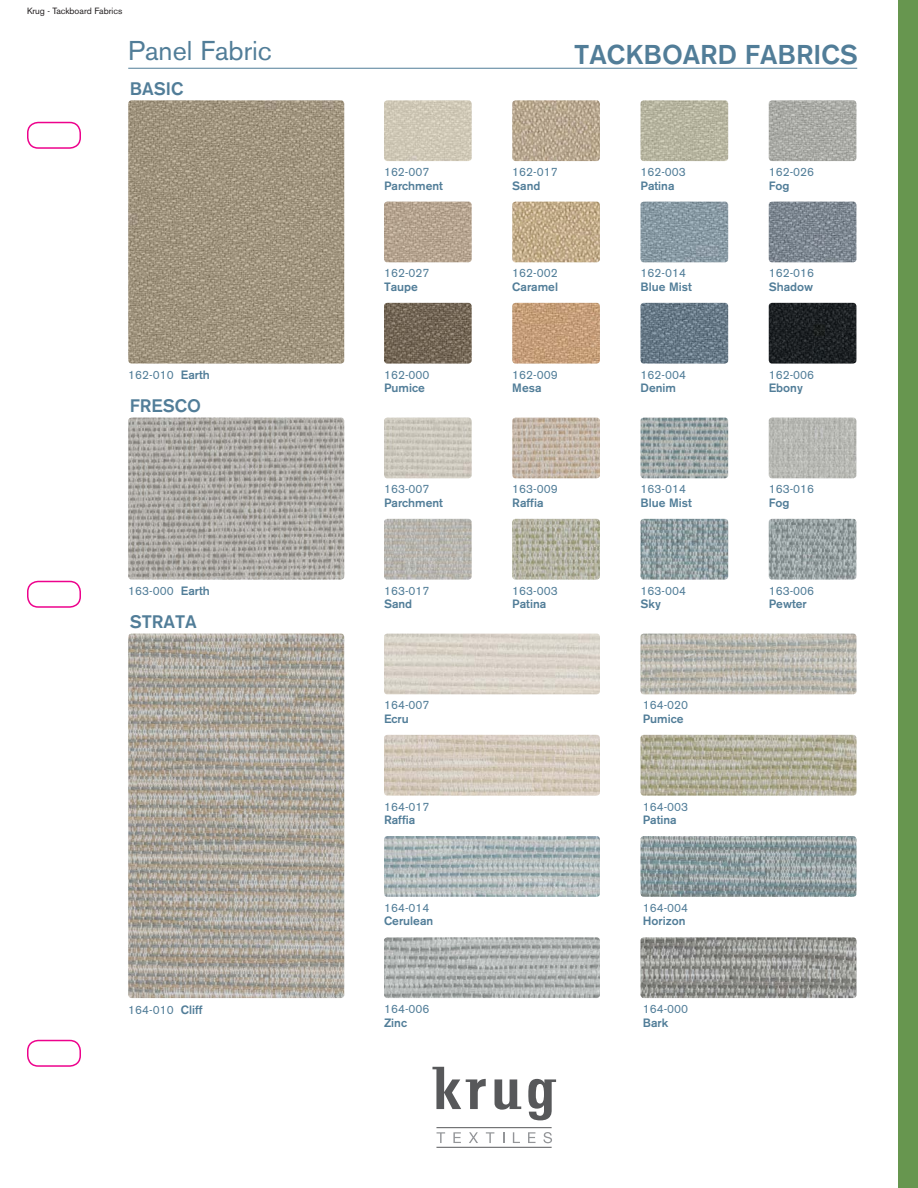
<style>
.page{position:relative;width:918px;height:1188px;background:#fff}
.page>*{position:absolute;margin:0;border:0;box-sizing:border-box;transform-origin:0 0}
.t1{font:500 27px "Akzidenz Grotesk BE";color:#517d98}
.t2{font:27px "Akzidenz Grotesk BE";color:#517d98}
.t3{font:500 18px "Akzidenz Grotesk BE";color:#517d98}
.t4{font:12px "Akzidenz Grotesk BE";color:#517d98}
.t5{font:500 12px "Akzidenz Grotesk BE";color:#517d98}
.t6{font:9px "Akzidenz Grotesk BE";color:#231f20}
.s1{font-weight:500}
</style>
<div class="page">
<img style="left:128px;top:100px;width:216px;height:264px">
<img style="left:384px;top:100px;width:88px;height:61px">
<img style="left:512px;top:100px;width:88px;height:61px">
<img style="left:640px;top:100px;width:88px;height:61px">
<img style="left:769px;top:100px;width:87px;height:61px">
<img style="left:384px;top:202px;width:88px;height:60px">
<img style="left:512px;top:202px;width:88px;height:60px">
<img style="left:640px;top:202px;width:88px;height:60px">
<img style="left:769px;top:202px;width:87px;height:60px">
<img style="left:384px;top:303px;width:88px;height:61px">
<img style="left:512px;top:303px;width:88px;height:61px">
<img style="left:640px;top:303px;width:88px;height:61px">
<img style="left:769px;top:303px;width:87px;height:61px">
<img style="left:384px;top:418px;width:88px;height:60px">
<img style="left:512px;top:418px;width:88px;height:60px">
<img style="left:640px;top:418px;width:88px;height:60px">
<img style="left:769px;top:418px;width:87px;height:60px">
<img style="left:384px;top:519px;width:88px;height:61px">
<img style="left:512px;top:519px;width:88px;height:61px">
<img style="left:640px;top:519px;width:88px;height:61px">
<img style="left:769px;top:519px;width:87px;height:61px">
<img style="left:384px;top:634px;width:216px;height:60px">
<img style="left:640px;top:634px;width:216px;height:60px">
<img style="left:384px;top:735px;width:216px;height:61px">
<img style="left:640px;top:735px;width:216px;height:61px">
<img style="left:384px;top:836px;width:216px;height:61px">
<img style="left:640px;top:836px;width:216px;height:61px">
<img style="left:384px;top:937px;width:216px;height:61px">
<img style="left:640px;top:937px;width:216px;height:61px">
<div style="left:27px;top:581px;width:54px;height:27px;border:2px solid #ed028c;border-radius:10px"></div>
<div style="left:27px;top:1040px;width:54px;height:27px;border:2px solid #ed028c;border-radius:10px"></div>
<div style="left:27px;top:122px;width:54px;height:27px;border:2px solid #ed028c;border-radius:10px"></div>
<hr style="left:128px;top:68px;width:729px;height:1px;background:#517d98">
<div style="left:898px;top:0;width:20px;height:1188px;background:#67964f"></div>
<img style="left:128px;top:418px;width:216px;height:162px">
<img style="left:128px;top:634px;width:216px;height:364px">
<svg style="left:432px;top:1067px;width:54px;height:42px"></svg>
<svg style="left:528px;top:1079px;width:28px;height:41px"></svg>
<svg style="left:495px;top:1079px;width:26px;height:31px"></svg>
<svg style="left:437px;top:1132px;width:8px;height:11px"></svg>
<svg style="left:453px;top:1132px;width:8px;height:11px"></svg>
<svg style="left:469px;top:1132px;width:9px;height:11px"></svg>
<svg style="left:486px;top:1132px;width:8px;height:11px"></svg>
<svg style="left:513px;top:1132px;width:7px;height:11px"></svg>
<svg style="left:528px;top:1132px;width:8px;height:11px"></svg>
<svg style="left:543px;top:1132px;width:9px;height:11px"></svg>
<hr style="left:436px;top:1127px;width:116px;height:1px;background:#57585a">
<hr style="left:436px;top:1147px;width:116px;height:1px;background:#57585a">
<p class="t6" style="left:27px;top:6px;width:97px">Krug - Tackboard Fabrics</p>
<p class="t2" style="left:128px;top:34px;width:145px">Panel Fabric</p>
<p class="t1" style="left:574px;top:38px;width:285px">TACKBOARD FABRICS</p>
<p class="t3" style="left:130px;top:77px;width:55px">BASIC</p>
<p class="t4" style="left:384px;top:165px;width:47px">162-007</p>
<p class="t5" style="left:384px;top:178px;width:60px">Parchment</p>
<p class="t4" style="left:512px;top:165px;width:47px">162-017</p>
<p class="t5" style="left:512px;top:178px;width:30px">Sand</p>
<p class="t4" style="left:641px;top:165px;width:47px">162-003</p>
<p class="t5" style="left:641px;top:178px;width:36px">Patina</p>
<p class="t4" style="left:769px;top:165px;width:47px">162-026</p>
<p class="t5" style="left:769px;top:178px;width:22px">Fog</p>
<p class="t4" style="left:384px;top:266px;width:47px">162-027</p>
<p class="t5" style="left:384px;top:279px;width:35px">Taupe</p>
<p class="t4" style="left:512px;top:266px;width:47px">162-002</p>
<p class="t5" style="left:512px;top:279px;width:47px">Caramel</p>
<p class="t4" style="left:641px;top:266px;width:47px">162-014</p>
<p class="t5" style="left:641px;top:279px;width:53px">Blue Mist</p>
<p class="t4" style="left:769px;top:266px;width:47px">162-016</p>
<p class="t5" style="left:769px;top:279px;width:46px">Shadow</p>
<p class="t4" style="left:128px;top:368px;width:83px">162-010 <span class="s1">Earth</span></p>
<p class="t3" style="left:130px;top:395px;width:73px">FRESCO</p>
<p class="t4" style="left:128px;top:584px;width:83px">163-000 <span class="s1">Earth</span></p>
<p class="t3" style="left:130px;top:611px;width:69px">STRATA</p>
<p class="t4" style="left:128px;top:1002px;width:76px">164-010 <span class="s1">Cliff</span></p>
<p class="t4" style="left:384px;top:367px;width:47px">162-000</p>
<p class="t5" style="left:384px;top:381px;width:42px">Pumice</p>
<p class="t4" style="left:512px;top:367px;width:47px">162-009</p>
<p class="t5" style="left:512px;top:381px;width:31px">Mesa</p>
<p class="t4" style="left:641px;top:367px;width:47px">162-004</p>
<p class="t5" style="left:641px;top:381px;width:37px">Denim</p>
<p class="t4" style="left:769px;top:367px;width:47px">162-006</p>
<p class="t5" style="left:769px;top:381px;width:35px">Ebony</p>
<p class="t4" style="left:384px;top:482px;width:47px">163-007</p>
<p class="t5" style="left:384px;top:495px;width:60px">Parchment</p>
<p class="t4" style="left:512px;top:482px;width:47px">163-009</p>
<p class="t5" style="left:512px;top:495px;width:33px">Raffia</p>
<p class="t4" style="left:641px;top:482px;width:47px">163-014</p>
<p class="t5" style="left:641px;top:495px;width:53px">Blue Mist</p>
<p class="t4" style="left:769px;top:482px;width:47px">163-016</p>
<p class="t5" style="left:769px;top:495px;width:22px">Fog</p>
<p class="t4" style="left:384px;top:583px;width:47px">163-017</p>
<p class="t5" style="left:384px;top:597px;width:30px">Sand</p>
<p class="t4" style="left:512px;top:583px;width:47px">163-003</p>
<p class="t5" style="left:512px;top:597px;width:36px">Patina</p>
<p class="t4" style="left:641px;top:583px;width:47px">163-004</p>
<p class="t5" style="left:641px;top:597px;width:22px">Sky</p>
<p class="t4" style="left:769px;top:583px;width:47px">163-006</p>
<p class="t5" style="left:769px;top:597px;width:39px">Pewter</p>
<p class="t4" style="left:384px;top:698px;width:47px">164-007</p>
<p class="t5" style="left:384px;top:711px;width:26px">Ecru</p>
<p class="t4" style="left:643px;top:698px;width:47px">164-020</p>
<p class="t5" style="left:643px;top:711px;width:42px">Pumice</p>
<p class="t4" style="left:384px;top:799px;width:47px">164-017</p>
<p class="t5" style="left:384px;top:812px;width:33px">Raffia</p>
<p class="t4" style="left:643px;top:799px;width:47px">164-003</p>
<p class="t5" style="left:643px;top:812px;width:36px">Patina</p>
<p class="t4" style="left:384px;top:900px;width:47px">164-014</p>
<p class="t5" style="left:384px;top:914px;width:51px">Cerulean</p>
<p class="t4" style="left:643px;top:900px;width:47px">164-004</p>
<p class="t5" style="left:643px;top:914px;width:44px">Horizon</p>
<p class="t4" style="left:384px;top:1002px;width:47px">164-006</p>
<p class="t5" style="left:384px;top:1015px;width:24px">Zinc</p>
<p class="t4" style="left:643px;top:1002px;width:47px">164-000</p>
<p class="t5" style="left:643px;top:1015px;width:27px">Bark</p>
</div>
